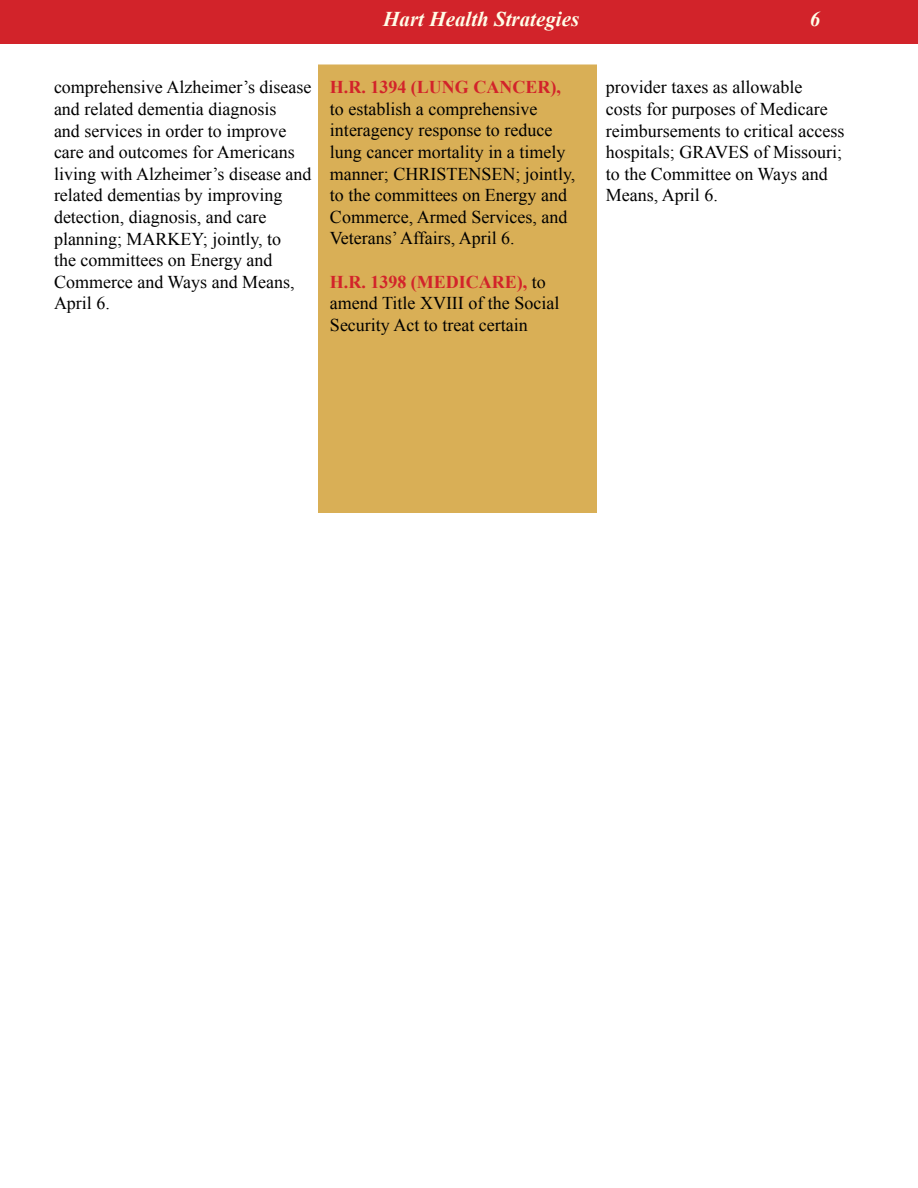
<style>
.page{position:relative;width:918px;height:1188px;background:#fff}
.page>*{position:absolute;margin:0;border:0;box-sizing:border-box;transform-origin:0 0}
.t1{font:italic 700 21px "Times New Roman";color:#fffde8}
.t2{font:18px/21.6px "Times New Roman";color:#000}
.t3{font:700 18px "Times New Roman";color:#d2232a}
.s1{font-weight:700;color:#d2232a}
</style>
<div class="page">
<div style="left:318px;top:64px;width:279px;height:449px;background:#d9af56"></div>
<div style="left:0;top:0;width:918px;height:43px;background:#d2232a"></div>
<p class="t1" style="left:383px;top:5px;width:198px">Hart Health Strategies</p>
<p class="t1" style="left:810px;top:5px;width:12px">6</p>
<p class="t2" style="left:54px;top:76px;width:259px">comprehensive Alzheimer’s disease and related dementia diagnosis<br>and services in order to improve care and outcomes for Americans living with Alzheimer’s disease and related dementias by improving detection, diagnosis, and care planning; MARKEY; jointly, to<br>the committees on Energy and<br>Commerce and Ways and Means,<br>April 6.</p>
<p class="t3" style="left:330px;top:75px;width:232px">H.R. 1394 (LUNG CANCER),</p>
<p class="t2" style="left:330px;top:98px;width:247px">to establish a comprehensive interagency response to reduce lung cancer mortality in a timely manner; CHRISTENSEN; jointly, to the committees on Energy and<br>Commerce, Armed Services, and<br>Veterans’ Affairs, April 6.</p>
<p class="t2" style="left:330px;top:270px;width:231px"><span class="s1">H.R. 1398 (MEDICARE),</span> to amend Title XVIII of the Social<br>Security Act to treat certain</p>
<p class="t2" style="left:606px;top:76px;width:240px">provider taxes as allowable<br>costs for purposes of Medicare reimbursements to critical access hospitals; GRAVES of Missouri; to the Committee on Ways and<br>Means, April 6.</p>
</div>
